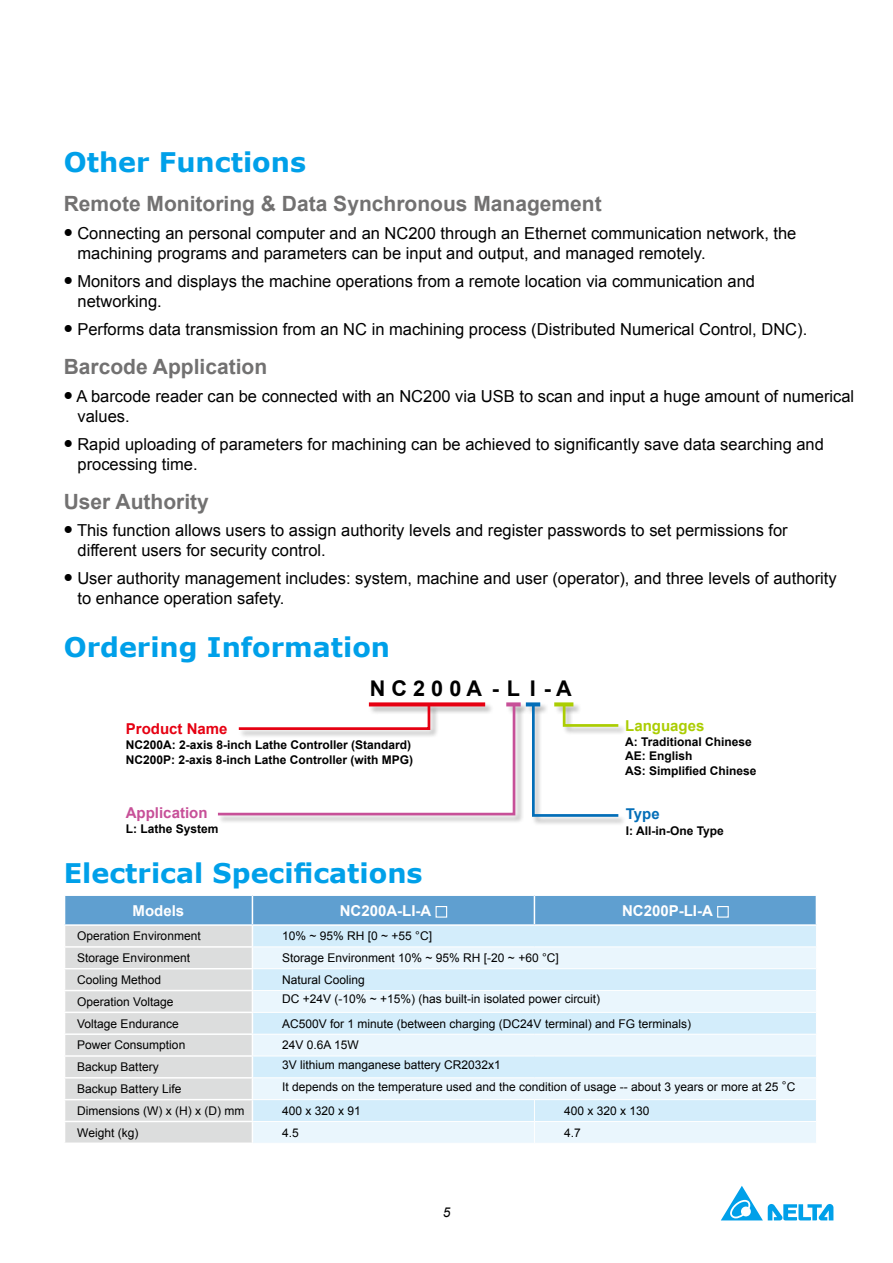
<style>
.page{position:relative;width:893px;height:1263px;background:#fff}
.page>*{position:absolute;margin:0;border:0;box-sizing:border-box;transform-origin:0 0}
.t1{font:700 27px "Verdana";color:#00a0e9}
.t2{font:700 21.6px "Arial";color:#000}
.t3{font:700 21px "Arial";color:#727171}
.t4{font:16.5px/19.8px "Arial";color:#000}
.t5{font:700 15px "Arial";color:#fff}
.t6{font:700 15px "Arial";color:#e60012}
.t7{font:700 15px "Arial";color:#c75098}
.t8{font:700 15px "Arial";color:#abcd03}
.t9{font:700 14.85px "Arial";color:#036eb8}
.t10{font:italic 13.5px "Arial";color:#000}
.t11{font:12px "Arial";color:#000}
.t12{font:700 12px/14.4px "Arial";color:#000}
</style>
<div class="page">
<div style="left:506px;top:702px;width:24px;height:13px;background:#000;opacity:.3"></div>
<div style="left:525px;top:702px;width:24px;height:13px;background:#000;opacity:.3"></div>
<svg style="left:526px;top:702px;width:5px;height:4px"></svg>
<div style="left:217px;top:704px;width:307px;height:120px;background:#000;opacity:.3"></div>
<svg style="left:217px;top:702px;width:300px;height:115px"></svg>
<div style="left:532px;top:705px;width:95px;height:121px;background:#000;opacity:.3"></div>
<div style="left:562px;top:704px;width:65px;height:31px;background:#000;opacity:.3"></div>
<svg style="left:531px;top:702px;width:90px;height:116px"></svg>
<svg style="left:64px;top:895px;width:753px;height:248px;background:#d1e4f0"></svg>
<hr style="left:64px;top:1142px;width:189px;height:2px;background:#fff">
<div style="left:436px;top:906px;width:11px;height:12px;border:1px solid #fff"></div>
<div style="left:717px;top:906px;width:12px;height:12px;border:1px solid #fff"></div>
<h1 class="t1" style="left:64px;top:145px;width:244px">Other Functions</h1>
<p class="t3" style="left:64px;top:190px;width:539px">Remote Monitoring &amp; Data Synchronous Management</p>
<p class="t4" style="left:78px;top:223px;width:720px;text-indent:-14px"><sup>●</sup> Connecting an personal computer and an NC200 through an Ethernet communication network, the machining programs and parameters can be input and output, and managed remotely.</p>
<p class="t4" style="left:78px;top:272px;width:679px;text-indent:-14px"><sup>●</sup> Monitors and displays the machine operations from a remote location via communication and networking.</p>
<p class="t4" style="left:64px;top:320px;width:745px"><sup>●</sup> Performs data transmission from an NC in machining process (Distributed Numerical Control, DNC).</p>
<p class="t3" style="left:64px;top:353px;width:205px">Barcode Application</p>
<p class="t4" style="left:78px;top:386px;width:778px;text-indent:-14px"><sup>●</sup> A barcode reader can be connected with an NC200 via USB to scan and input a huge amount of numerical values.</p>
<p class="t4" style="left:78px;top:434px;width:748px;text-indent:-14px"><sup>●</sup> Rapid uploading of parameters for machining can be achieved to significantly save data searching and processing time.</p>
<p class="t3" style="left:64px;top:487px;width:147px">User Authority</p>
<p class="t4" style="left:78px;top:521px;width:712px;text-indent:-14px"><sup>●</sup> This function allows users to assign authority levels and register passwords to set permissions for different users for security control.</p>
<p class="t4" style="left:78px;top:569px;width:761px;text-indent:-14px"><sup>●</sup> User authority management includes: system, machine and user (operator), and three levels of authority to enhance operation safety.</p>
<h1 class="t1" style="left:64px;top:630px;width:328px">Ordering Information</h1>
<h2 class="t2" style="left:370px;top:674px;width:204px">N C 2 0 0 A-LI-A</h2>
<p class="t6" style="left:126px;top:719px;width:103px">Product Name</p>
<p class="t12" style="left:126px;top:738px;width:289px">NC200A: 2-axis 8-inch Lathe Controller (Standard)<br>NC200P: 2-axis 8-inch Lathe Controller (with MPG)</p>
<p class="t8" style="left:625px;top:715px;width:81px">Languages</p>
<p class="t12" style="left:625px;top:735px;width:133px">A: Traditional Chinese<br>AE: English<br>AS: Simplified Chinese</p>
<p class="t7" style="left:126px;top:803px;width:83px">Application</p>
<p class="t12" style="left:126px;top:822px;width:94px">L: Lathe System</p>
<p class="t9" style="left:626px;top:804px;width:35px">Type</p>
<p class="t12" style="left:626px;top:824px;width:100px">I: All-in-One Type</p>
<h1 class="t1" style="left:64px;top:855px;width:360px">Electrical Specifications</h1>
<p class="t5" style="left:133px;top:900px;width:53px">Models</p>
<p class="t5" style="left:340px;top:900px;width:93px">NC200A-LI-A</p>
<p class="t5" style="left:622px;top:900px;width:92px">NC200P-LI-A</p>
<p class="t11" style="left:77px;top:928px;width:125px">Operation Environment</p>
<p class="t11" style="left:282px;top:928px;width:151px">10% ~ 95% RH [0 ~ +55 °C]</p>
<p class="t11" style="left:77px;top:950px;width:114px">Storage Environment</p>
<p class="t11" style="left:282px;top:950px;width:278px">Storage Environment 10% ~ 95% RH [-20 ~ +60 °C]</p>
<p class="t11" style="left:77px;top:972px;width:86px">Cooling Method</p>
<p class="t11" style="left:282px;top:972px;width:84px">Natural Cooling</p>
<p class="t11" style="left:77px;top:994px;width:98px">Operation Voltage</p>
<p class="t11" style="left:282px;top:991px;width:319px">DC +24V (-10% ~ +15%) (has built-in isolated power circuit)</p>
<p class="t11" style="left:77px;top:1015px;width:103px">Voltage Endurance</p>
<p class="t11" style="left:282px;top:1016px;width:410px">AC500V for 1 minute (between charging (DC24V terminal) and FG terminals)</p>
<p class="t11" style="left:77px;top:1037px;width:110px">Power Consumption</p>
<p class="t11" style="left:282px;top:1037px;width:78px">24V 0.6A 15W</p>
<p class="t11" style="left:77px;top:1059px;width:83px">Backup Battery</p>
<p class="t11" style="left:282px;top:1057px;width:220px">3V lithium manganese battery CR2032x1</p>
<p class="t11" style="left:77px;top:1081px;width:106px">Backup Battery Life</p>
<p class="t11" style="left:282px;top:1078px;width:515px">It depends on the temperature used and the condition of usage -- about 3 years or more at 25 °C</p>
<p class="t11" style="left:77px;top:1103px;width:169px">Dimensions (W) x (H) x (D) mm</p>
<p class="t11" style="left:282px;top:1103px;width:80px">400 x 320 x 91</p>
<p class="t11" style="left:564px;top:1103px;width:87px">400 x 320 x 130</p>
<p class="t11" style="left:77px;top:1124px;width:63px">Weight (kg)</p>
<p class="t11" style="left:282px;top:1124px;width:18px">4.5</p>
<p class="t11" style="left:564px;top:1124px;width:18px">4.7</p>
<p class="t10" style="left:443px;top:1203px;width:9px">5</p>
</div>
